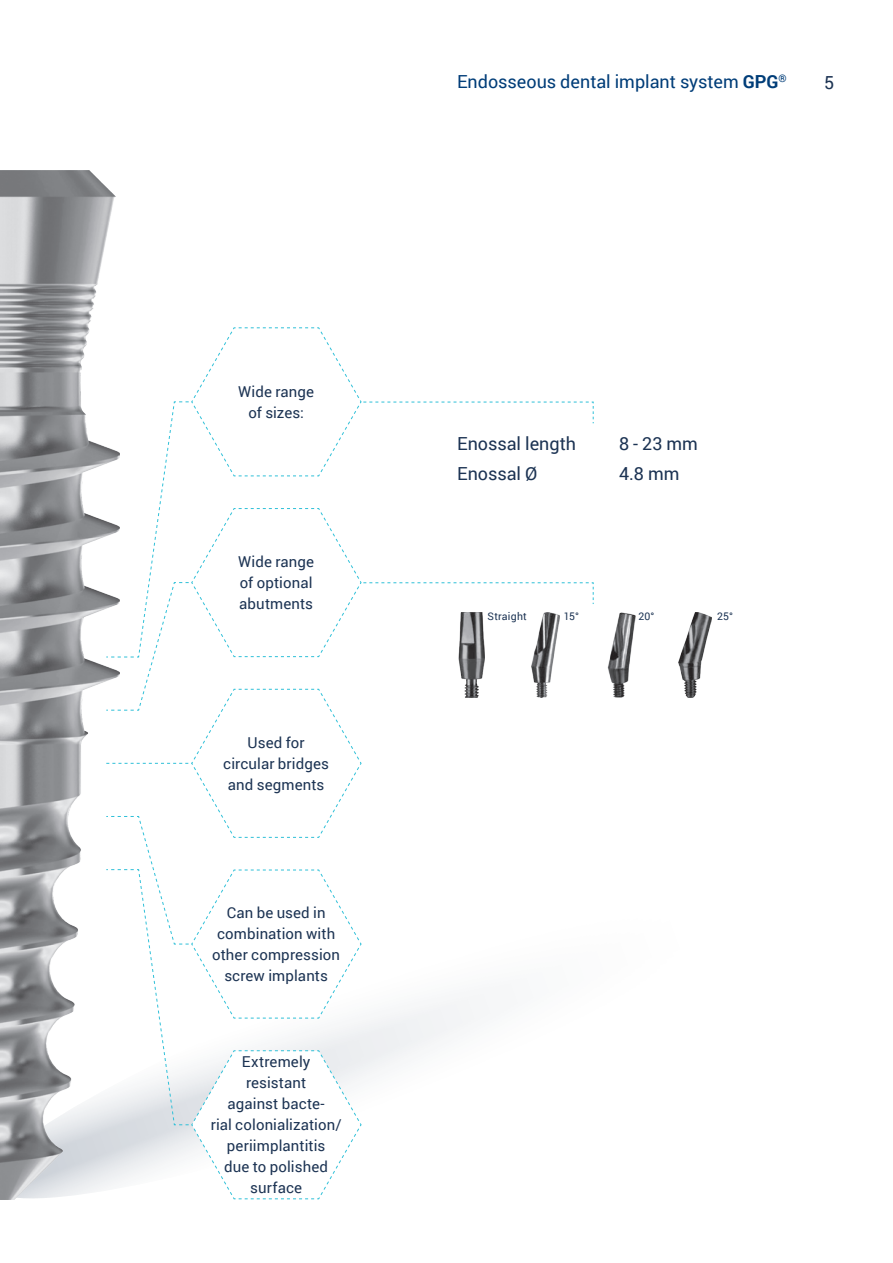
<style>
.page{position:relative;width:893px;height:1263px;background:#fff}
.page>*{position:absolute;margin:0;border:0;box-sizing:border-box;transform-origin:0 0}
.t1{font:18px "Roboto";color:#003d78}
.t2{font:18px "Roboto";color:#1c3353}
.t3{font:15px/21px "Roboto";letter-spacing:.005em;color:#1c3353;text-align:center}
.t4{font:10.5px "Roboto";letter-spacing:.02em;color:#1c3353}
.s1{font-weight:700}
</style>
<div class="page">
<img style="left:0;top:170px;width:116px;height:1029px">
<img style="left:607px;top:612px;width:29px;height:85px">
<img style="left:678px;top:612px;width:33px;height:85px">
<svg style="left:106px;top:327px;width:488px;height:872px"></svg>
<p class="t3" style="left:238px;top:381px;width:78px">Wide range</p>
<p class="t3" style="left:248px;top:402px;width:57px">of sizes:</p>
<p class="t3" style="left:238px;top:551px;width:78px">Wide range</p>
<p class="t3" style="left:240px;top:572px;width:74px">of optional</p>
<p class="t3" style="left:239px;top:593px;width:75px">abutments</p>
<p class="t3" style="left:248px;top:732px;width:59px">Used for</p>
<p class="t3" style="left:223px;top:753px;width:107px">circular bridges</p>
<p class="t3" style="left:228px;top:774px;width:98px">and segments</p>
<p class="t3" style="left:212px;top:902px;width:129px">Can be used in combination with other compression screw implants</p>
<p class="t3" style="left:242px;top:1051px;width:70px">Extremely</p>
<p class="t3" style="left:211px;top:1072px;width:132px">resistant<br>against bacte-<br>rial colonialization/ periimplantitis</p>
<p class="t3" style="left:224px;top:1156px;width:105px">due to polished</p>
<p class="t3" style="left:250px;top:1177px;width:53px">surface</p>
<p class="t1" style="left:457px;top:71px;width:331px">Endosseous dental implant system <span class="s1">GPG</span><sup>®</sup></p>
<p class="t2" style="left:824px;top:72px;width:12px">5</p>
<p class="t2" style="left:457px;top:433px;width:120px">Enossal length</p>
<p class="t2" style="left:619px;top:433px;width:80px">8 - 23 mm</p>
<p class="t2" style="left:457px;top:463px;width:82px">Enossal Ø</p>
<p class="t2" style="left:619px;top:463px;width:62px">4.8 mm</p>
<p class="t4" style="left:487px;top:610px;width:41px">Straight</p>
<p class="t4" style="left:564px;top:610px;width:17px">15°</p>
<p class="t4" style="left:638px;top:610px;width:18px">20°</p>
<p class="t4" style="left:717px;top:610px;width:17px">25°</p>
</div>
